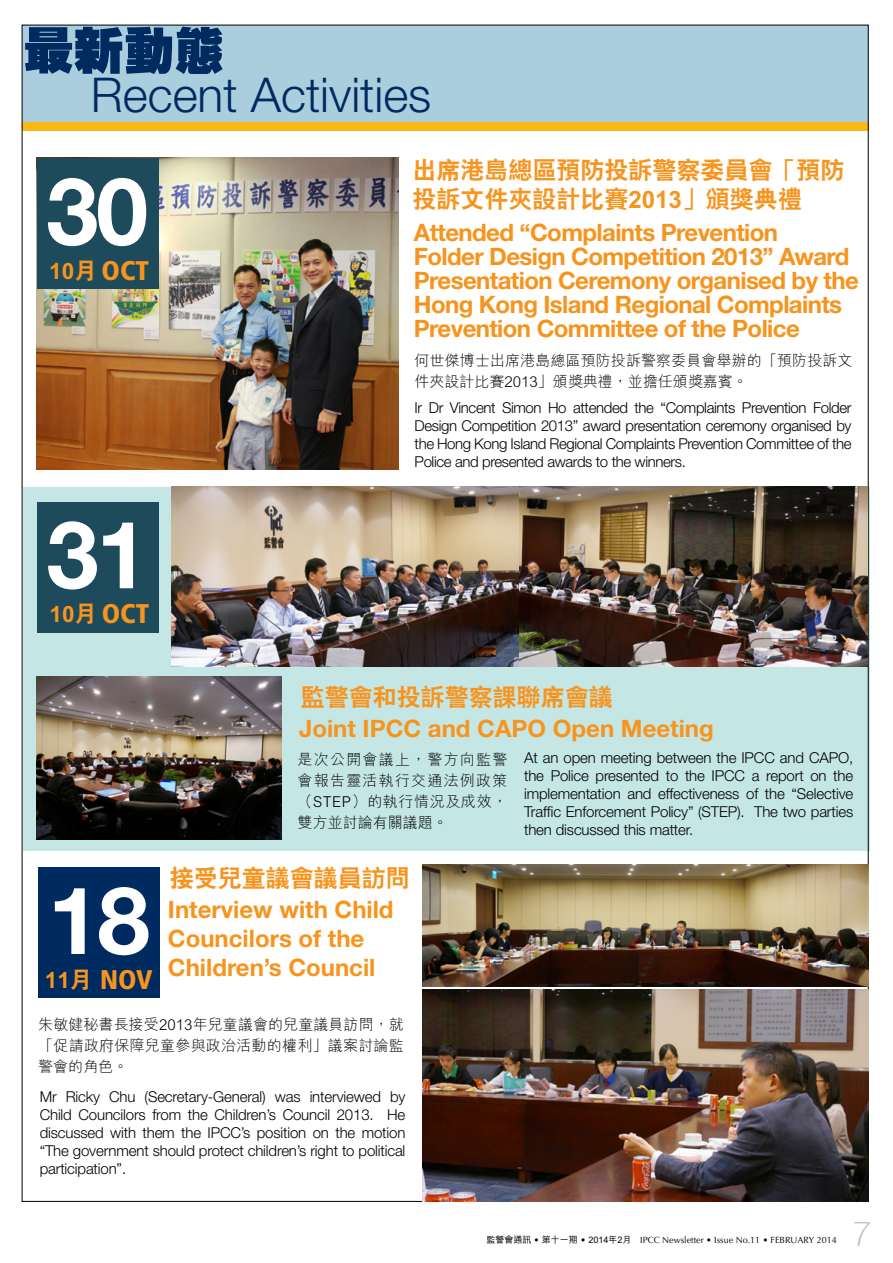
<style>
.page{position:relative;width:893px;height:1263px;background:#fff}
.page>*{position:absolute;margin:0;border:0;box-sizing:border-box;transform-origin:0 0}
.t1{font:700 93.75px "Helvetica Neue";color:#fff}
.t2{font:800 50.25px "C Hei HK";color:#002b60}
.t3{font:300 48px "Helvetica Neue";color:#002b60}
.t4{font:100 34.5px "Helvetica Neue";color:#b6b8ba}
.t5{font:900 condensed 27px "Frutiger";color:#f7941e}
.t6{font:700 24px/24px "Helvetica Neue";letter-spacing:-.025em;color:#f7941e}
.t7{font:700 24px/31.3px "Helvetica Neue";color:#f7941e}
.t8{font:800 24px/28.8px "C Hei 2 HK";color:#f7941e}
.t9{font:800 22.5px "C Hei 2 HK";color:#f7941e}
.t10{font:300 15px/18px "Helvetica Neue";letter-spacing:-.01em;color:#000;text-align:justify}
.t11{font:300 15px/21px "M Hei HK";letter-spacing:.005em;color:#000;text-align:justify}
.t12{font:9px "Optima";color:#000}
.s1{font-family:"Frutiger";font-weight:900;font-stretch:condensed;font-size:27px}
.s2{font-family:"C Hei 2 HK";font-weight:800}
.s3{font-family:"M Hei HK";font-weight:500}
</style>
<div class="page">
<div style="left:23px;top:487px;width:847px;height:363px;background:#c4e7e5"></div>
<div style="left:22px;top:25px;width:846px;height:105px;background:#abcedf"></div>
<div style="left:22px;top:122px;width:846px;height:9px;background:#fdb913"></div>
<img style="left:37px;top:158px;width:362px;height:311px">
<div style="left:37px;top:158px;width:121px;height:131px;background:#1e4b5c"></div>
<div style="left:37px;top:502px;width:122px;height:130px;background:#1e4b5c"></div>
<img style="left:171px;top:487px;width:697px;height:180px">
<img style="left:37px;top:676px;width:244px;height:163px">
<div style="left:38px;top:867px;width:122px;height:131px;background:#002b60"></div>
<img style="left:422px;top:990px;width:446px;height:211px">
<img style="left:423px;top:864px;width:446px;height:123px">
<h2 class="t2" style="left:24px;top:17px;width:202px">最新動態</h2>
<h3 class="t3" style="left:91px;top:65px;width:342px">Recent Activities</h3>
<p class="t1" style="left:46px;top:153px;width:103px">30</p>
<p class="t9" style="left:49px;top:255px;width:101px">10月 <span class="s1">OCT</span></p>
<p class="t1" style="left:46px;top:497px;width:103px">31</p>
<p class="t9" style="left:50px;top:599px;width:101px">10月 <span class="s1">OCT</span></p>
<p class="t8" style="left:412px;top:156px;width:433px">出席港島總區預防投訴警察委員會「預防投訴文件夾設計比賽2013」頒獎典禮</p>
<p class="t6" style="left:414px;top:220px;width:446px">Attended “Complaints Prevention<br>Folder Design Competition 2013” Award Presentation Ceremony organised by the Hong Kong Island Regional Complaints Prevention Committee of the Police</p>
<p class="t11" style="left:415px;top:349px;width:439px">何世傑博士出席港島總區預防投訴警察委員會舉辦的「預防投訴文件夾設計比賽2013」頒獎典禮，並擔任頒獎嘉賓。</p>
<p class="t10" style="left:415px;top:398px;width:438px">Ir Dr Vincent Simon Ho attended the “Complaints Prevention Folder Design Competition 2013” award presentation ceremony organised by the Hong Kong Island Regional Complaints Prevention Committee of the Police and presented awards to the winners.</p>
<p class="t1" style="left:48px;top:862px;width:103px">18</p>
<p class="t5" style="left:100px;top:963px;width:54px">NOV</p>
<p class="t9" style="left:45px;top:964px;width:49px">11月</p>
<p class="t7" style="left:299px;top:681px;width:416px"><span class="s2">監警會和投訴警察課聯席會議<br></span>Joint IPCC and CAPO Open Meeting</p>
<p class="t11" style="left:298px;top:749px;width:211px">是次公開會議上，警方向監警會報告靈活執行交通法例政策（STEP）的執行情況及成效，雙方並討論有關議題。</p>
<p class="t10" style="left:524px;top:749px;width:331px">At an open meeting between the IPCC and CAPO, the Police presented to the IPCC a report on the implementation and effectiveness of the “Selective Traffic Enforcement Policy” (STEP). The two parties then discussed this matter.</p>
<p class="t7" style="left:168px;top:862px;width:243px"><span class="s2">接受兒童議會議員訪問<br></span>Interview with Child</p>
<p class="t7" style="left:168px;top:923px;width:209px;line-height:28.8px">Councilors of the<br>Children’s Council</p>
<p class="t11" style="left:38px;top:1013px;width:367px">朱敏健秘書長接受2013年兒童議會的兒童議員訪問，就「促請政府保障兒童參與政治活動的權利」議案討論監警會的角色。</p>
<p class="t10" style="left:40px;top:1087px;width:367px">Mr Ricky Chu (Secretary-General) was interviewed by Child Councilors from the Children’s Council 2013. He discussed with them the IPCC’s position on the motion “The government should protect children’s right to political participation”.</p>
<p class="t12" style="left:486px;top:1235px;width:352px"><span class="s3">監警會通訊</span> • <span class="s3">第十一期</span> • <span class="s3">2014年2月</span> IPCC Newsletter • Issue No.11 • FEBRUARY 2014</p>
<h3 class="t4" style="left:852px;top:1214px;width:21px">7</h3>
</div>
